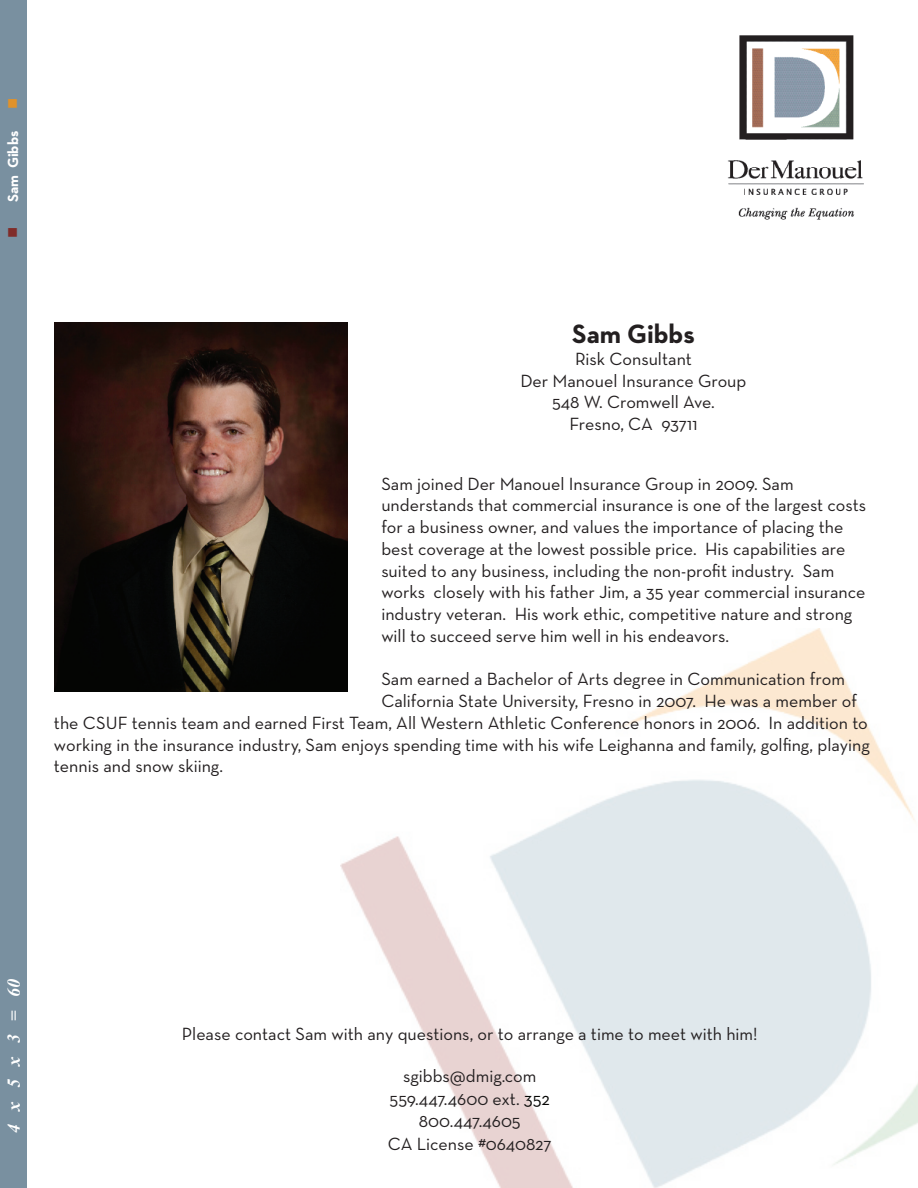
<style>
.page{position:relative;width:918px;height:1188px;background:#fff}
.page>*{position:absolute;margin:0;border:0;box-sizing:border-box;transform-origin:0 0}
.t1{font:700 27px "Neutraface Text";color:#231f20}
.t2{font:18px/21.8px "Neutraface Text";color:#231f20;text-align:center}
.t3{font:italic 700 18px "Times New Roman";color:#fff}
.t4{font:700 15px "Neutraface Text";color:#fff}
.t5{font:15px "Wingdings";color:#e0922b}
.s1{color:#802c29}
.s2{color:#040503}
</style>
<div class="page">
<div style="left:0;top:0;width:27px;height:1188px;background:#7990a0"></div>
<img style="left:340px;top:628px;width:578px;height:560px">
<img style="left:54px;top:322px;width:294px;height:370px">
<img style="left:727px;top:35px;width:137px;height:185px">
<p class="t5" style="left:5px;top:109px;width:13px;rotate:-90deg">■</p>
<p class="t4" style="left:4px;top:238px;width:109px;rotate:-90deg"><span class="s1">■</span> Sam Gibbs</p>
<h1 class="t1" style="left:572px;top:317px;width:124px">Sam Gibbs</h1>
<p class="t2" style="left:521px;top:348px;width:227px">Risk Consultant<br>Der Manouel Insurance Group<br>548 W. Cromwell Ave.<br>Fresno, CA 93711</p>
<p class="t2" style="left:381px;top:472px;width:486px;text-align:left">Sam joined Der Manouel Insurance Group in 2009. Sam understands that commercial insurance is one of the largest costs for a business owner, and values the importance of placing the best coverage at the lowest possible price. His capabilities are suited to any business, including the non-profit industry. Sam works closely with his father Jim, a 35 year commercial insurance industry veteran. His work ethic, competitive nature and strong will to succeed serve him well in his endeavors.</p>
<p class="t2" style="left:381px;top:668px;width:465px">Sam earned a Bachelor of Arts degree in Communication from</p>
<p class="t2" style="left:381px;top:690px;width:477px">California State University, Fresno in 2007. He was a member of</p>
<p class="t2" style="left:54px;top:712px;width:815px">the CSUF tennis team and earned First Team, All Western Athletic Conference honors in 2006. In addition to</p>
<p class="t2" style="left:54px;top:733px;width:817px">working in the insurance industry, Sam enjoys spending time with his wife Leighanna and family, golfing, playing</p>
<p class="t2" style="left:54px;top:755px;width:171px">tennis and snow skiing.</p>
<p class="t3" style="left:1px;top:1133px;width:156px;rotate:-90deg">4 x 5 x 3 = 60</p>
<p class="t2" style="left:182px;top:1023px;width:577px">Please contact Sam with any questions, or to arrange a time to meet with him!</p>
<p class="t2" style="left:388px;top:1065px;width:165px;line-height:22.5px">sgibbs@dmig.com<br>559.447.4600 ext. <span class="s2">352<br></span>800.447.4605<br>CA License #0640827</p>
</div>
